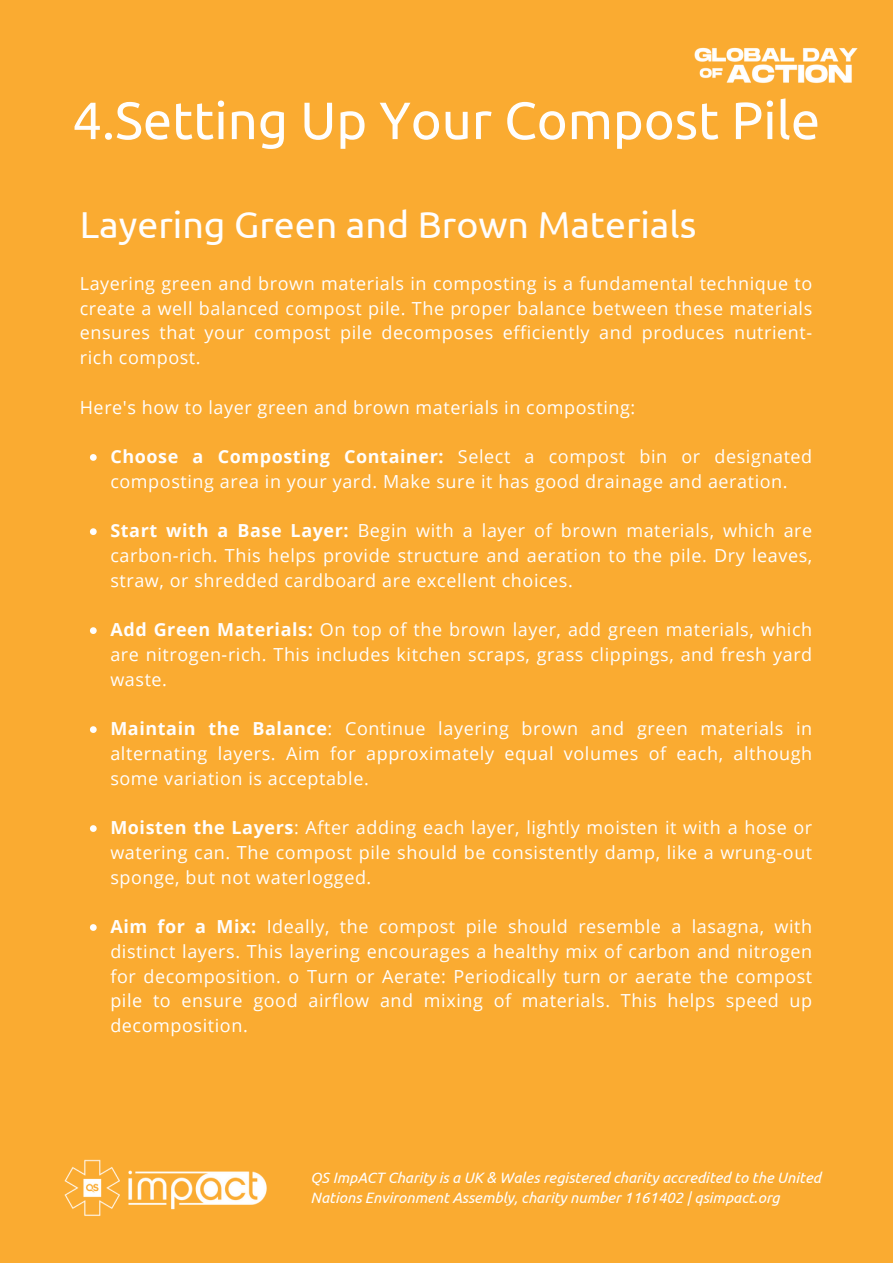
<style>
.page{position:relative;width:893px;height:1264px;background:#fff}
.page>*{position:absolute;margin:0;border:0;box-sizing:border-box;transform-origin:0 0}
.t1{font:52.5px "Ubuntu";color:#fffefd}
.t2{font:37.5px "Ubuntu";color:#fffefd}
.t3{font:18px/24.8px "Open Sans";letter-spacing:.03em;color:#fffefd;text-align:justify}
.t4{font:italic 15px/20.2px "Ubuntu";color:#fffefd}
.s1{font-weight:700}
</style>
<div class="page">
<div style="left:0;top:0;width:892px;height:1262px;background:#faab31"></div>
<svg style="left:90px;top:454px;width:7px;height:7px"></svg>
<svg style="left:90px;top:528px;width:7px;height:7px"></svg>
<svg style="left:90px;top:627px;width:7px;height:7px"></svg>
<svg style="left:90px;top:726px;width:7px;height:7px"></svg>
<svg style="left:90px;top:825px;width:7px;height:7px"></svg>
<svg style="left:90px;top:924px;width:7px;height:6px"></svg>
<img style="left:64px;top:1159px;width:203px;height:57px">
<img style="left:694px;top:47px;width:164px;height:36px">
<p class="t1" style="left:72px;top:90px;width:749px">4.Setting Up Your Compost Pile</p>
<p class="t2" style="left:80px;top:203px;width:618px">Layering Green and Brown Materials</p>
<p class="t3" style="left:80px;top:270px;width:734px">Layering green and brown materials in composting is a fundamental technique to create a well balanced compost pile. The proper balance between these materials ensures that your compost pile decomposes efficiently and produces nutrient&shy;rich compost.</p>
<p class="t3" style="left:80px;top:394px;width:557px">Here's how to layer green and brown materials in composting:</p>
<p class="t3" style="left:110px;top:443px;width:703px"><span class="s1">Choose a Composting Container:</span> Select a compost bin or designated composting area in your yard. Make sure it has good drainage and aeration.</p>
<p class="t3" style="left:110px;top:518px;width:703px"><span class="s1">Start with a Base Layer:</span> Begin with a layer of brown materials, which are carbon-rich. This helps provide structure and aeration to the pile. Dry leaves, straw, or shredded cardboard are excellent choices.</p>
<p class="t3" style="left:110px;top:617px;width:703px"><span class="s1">Add Green Materials:</span> On top of the brown layer, add green materials, which are nitrogen-rich. This includes kitchen scraps, grass clippings, and fresh yard waste.</p>
<p class="t3" style="left:110px;top:715px;width:703px"><span class="s1">Maintain the Balance</span>: Continue layering brown and green materials in alternating layers. Aim for approximately equal volumes of each, although some variation is acceptable.</p>
<p class="t3" style="left:110px;top:814px;width:703px"><span class="s1">Moisten the Layers</span>: After adding each layer, lightly moisten it with a hose or watering can. The compost pile should be consistently damp, like a wrung-out sponge, but not waterlogged.</p>
<p class="t3" style="left:110px;top:913px;width:703px"><span class="s1">Aim for a Mix:</span> Ideally, the compost pile should resemble a lasagna, with distinct layers. This layering encourages a healthy mix of carbon and nitrogen for decomposition. o Turn or Aerate: Periodically turn or aerate the compost pile to ensure good airflow and mixing of materials. This helps speed up decomposition.</p>
<p class="t4" style="left:310px;top:1166px;width:512px">QS ImpACT Charity is a UK &amp; Wales registered charity accredited to the United<br>Nations Environment Assembly, charity number 1161402 | qsimpact.org</p>
</div>
